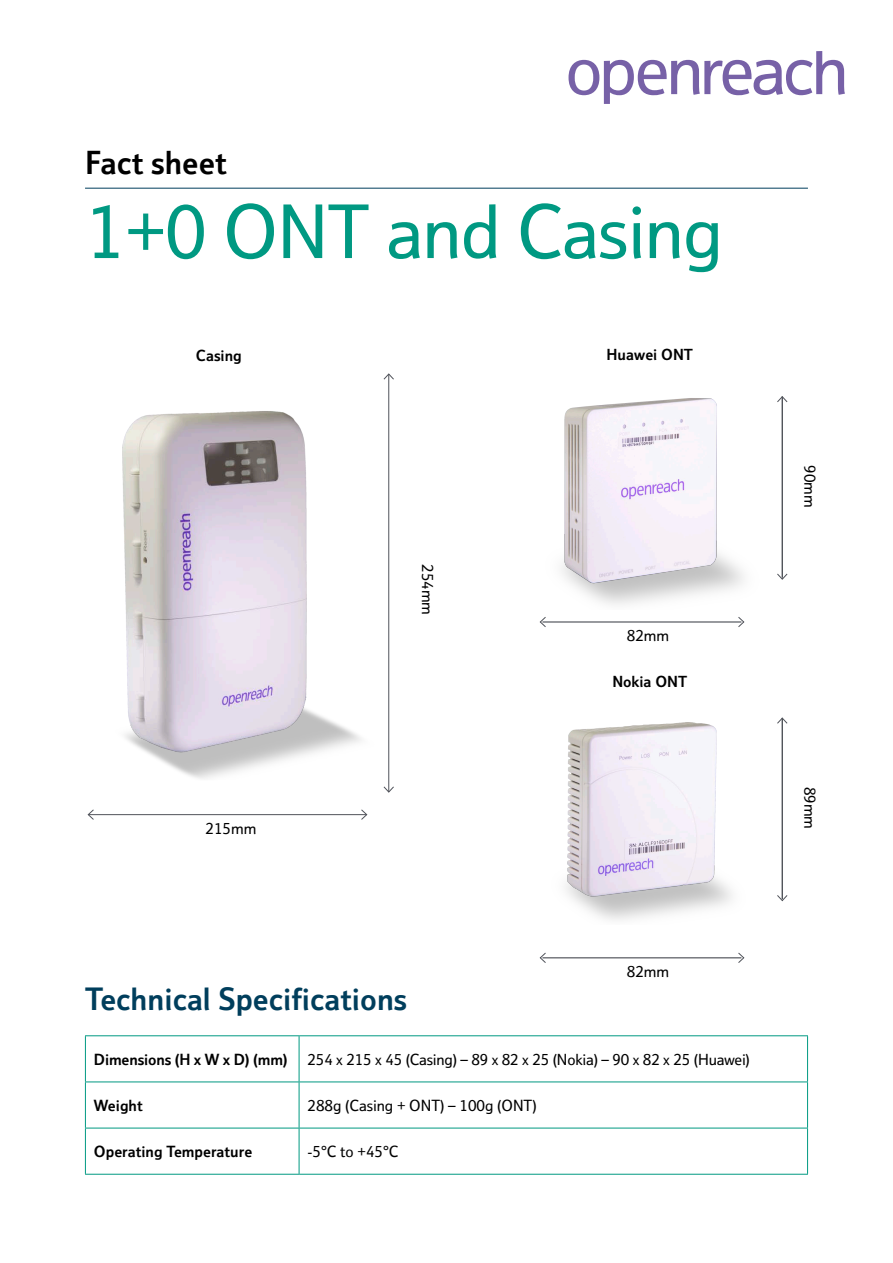
<style>
.page{position:relative;width:893px;height:1263px;background:#fff}
.page>*{position:absolute;margin:0;border:0;box-sizing:border-box;transform-origin:0 0}
.t1{font:500 72px "Openreach";letter-spacing:-.01em;color:#009982}
.t2{font:700 30.9px "Openreach";color:#000}
.t3{font:700 30px "Openreach";color:#003e5c}
.Body_2019{font:500 15px "Openreach";color:#000}
.Body_2019-2{font:700 15px "Openreach";color:#000}
</style>
<div class="page">
<svg style="left:568px;top:51px;width:277px;height:53px"></svg>
<hr style="left:388px;top:374px;width:1px;height:418px;background:#50535a">
<svg style="left:383px;top:373px;width:11px;height:7px"></svg>
<hr style="left:88px;top:814px;width:279px;height:1px;background:#50535a">
<svg style="left:87px;top:814px;width:8px;height:6px"></svg>
<svg style="left:360px;top:814px;width:8px;height:6px"></svg>
<svg style="left:86px;top:1036px;width:721px;height:138px"></svg>
<hr style="left:85px;top:1035px;width:214px;height:1px;background:#009982">
<hr style="left:85px;top:1036px;width:1px;height:45px;background:#009982">
<hr style="left:299px;top:1035px;width:509px;height:1px;background:#009982">
<hr style="left:299px;top:1036px;width:1px;height:45px;background:#009982">
<hr style="left:807px;top:1036px;width:1px;height:45px;background:#009982">
<hr style="left:85px;top:1081px;width:214px;height:1px;background:#009982">
<hr style="left:85px;top:1082px;width:1px;height:46px;background:#009982">
<hr style="left:299px;top:1081px;width:509px;height:1px;background:#009982">
<hr style="left:299px;top:1082px;width:1px;height:46px;background:#009982">
<hr style="left:807px;top:1082px;width:1px;height:46px;background:#009982">
<hr style="left:85px;top:1128px;width:214px;height:1px;background:#009982">
<hr style="left:85px;top:1128px;width:1px;height:46px;background:#009982">
<hr style="left:299px;top:1128px;width:509px;height:1px;background:#009982">
<hr style="left:299px;top:1128px;width:1px;height:46px;background:#009982">
<hr style="left:807px;top:1128px;width:1px;height:46px;background:#009982">
<hr style="left:85px;top:1174px;width:214px;height:1px;background:#009982">
<hr style="left:299px;top:1174px;width:509px;height:1px;background:#009982">
<hr style="left:85px;top:188px;width:723px;height:1px;background:#003e5c">
<img style="left:88px;top:385px;width:302px;height:429px">
<img style="left:561px;top:398px;width:221px;height:207px">
<img style="left:566px;top:722px;width:216px;height:198px">
<hr style="left:542px;top:957px;width:199px;height:1px;background:#50535a">
<svg style="left:539px;top:952px;width:8px;height:11px"></svg>
<svg style="left:737px;top:952px;width:8px;height:11px"></svg>
<hr style="left:542px;top:622px;width:199px;height:1px;background:#50535a">
<svg style="left:539px;top:617px;width:8px;height:10px"></svg>
<svg style="left:737px;top:617px;width:8px;height:10px"></svg>
<hr style="left:782px;top:396px;width:1px;height:182px;background:#50535a">
<svg style="left:776px;top:573px;width:12px;height:7px"></svg>
<svg style="left:776px;top:396px;width:12px;height:7px"></svg>
<hr style="left:782px;top:718px;width:1px;height:181px;background:#50535a">
<svg style="left:776px;top:894px;width:12px;height:8px"></svg>
<svg style="left:776px;top:717px;width:12px;height:7px"></svg>
<p class="t2" style="left:85px;top:144px;width:143px">Fact sheet</p>
<p class="t1" style="left:85px;top:189px;width:639px">1+0 ONT and Casing</p>
<p class="Body_2019-2" style="left:196px;top:347px;width:47px">Casing</p>
<p class="Body_2019-2" style="left:606px;top:346px;width:88px">Huawei ONT</p>
<p class="Body_2019" style="left:206px;top:820px;width:52px">215mm</p>
<p class="Body_2019" style="left:437px;top:564px;width:52px;rotate:90deg">254mm</p>
<p class="Body_2019" style="left:627px;top:627px;width:44px">82mm</p>
<p class="Body_2019-2" style="left:612px;top:672px;width:76px">Nokia ONT</p>
<p class="Body_2019" style="left:627px;top:963px;width:44px">82mm</p>
<p class="t3" style="left:85px;top:981px;width:323px">Technical Specifications</p>
<p class="Body_2019-2" style="left:94px;top:1050px;width:195px">Dimensions (H x W x D) (mm)</p>
<p class="Body_2019" style="left:308px;top:1050px;width:444px">254 x 215 x 45 (Casing) – 89 x 82 x 25 (Nokia) – 90 x 82 x 25 (Huawei)</p>
<p class="Body_2019-2" style="left:94px;top:1097px;width:50px">Weight</p>
<p class="Body_2019" style="left:308px;top:1097px;width:231px">288g (Casing + ONT) – 100g (ONT)</p>
<p class="Body_2019-2" style="left:94px;top:1143px;width:160px">Operating Temperature</p>
<p class="Body_2019" style="left:308px;top:1143px;width:92px">-5°C to +45°C</p>
<p class="Body_2019" style="left:819px;top:465px;width:44px;rotate:90deg">90mm</p>
<p class="Body_2019" style="left:819px;top:787px;width:44px;rotate:90deg">89mm</p>
</div>
